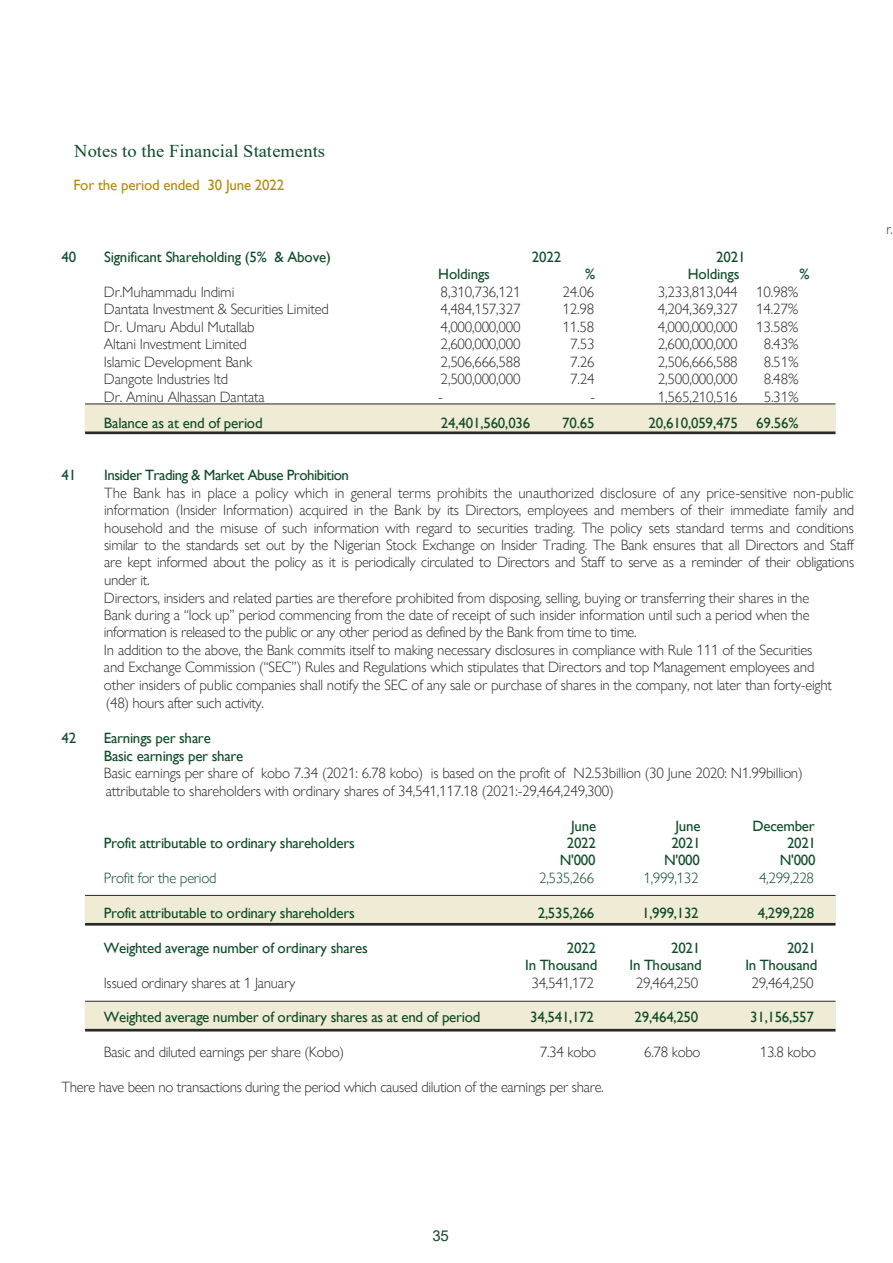
<style>
.page{position:relative;width:893px;height:1263px;background:#fff}
.page>*{position:absolute;margin:0;border:0;box-sizing:border-box;transform-origin:0 0}
.t1{font:18px "Times New Roman";letter-spacing:.005em;color:#0e4c29}
.t2{font:300 15px/17.5px "Gill Sans Nova";letter-spacing:-.015em;color:#2a2929}
.t3{font:15px/17.4px "Gill Sans";letter-spacing:-.02em;color:#0e4c29}
.t4{font:300 15px "Gill Sans Nova";letter-spacing:-.02em;color:#0e4c29}
.t5{font:15px "Gill Sans";letter-spacing:-.01em;color:#b18b0d}
.t6{font:300 15px "Gill Sans Nova";letter-spacing:-.015em;color:#2a2929;scale:.88 1}
.t7{font:15px "Arial";color:#0e4c29}
</style>
<div class="page">
<div style="left:85px;top:404px;width:750px;height:29px;background:#f0ebd5"></div>
<hr style="left:85px;top:404px;width:750px;height:1px;background:#2a2929">
<hr style="left:85px;top:431px;width:750px;height:3px;background:#2a2929">
<div style="left:85px;top:895px;width:750px;height:29px;background:#f0ebd5"></div>
<hr style="left:85px;top:895px;width:750px;height:1px;background:#2a2929">
<hr style="left:85px;top:923px;width:750px;height:3px;background:#2a2929">
<div style="left:85px;top:1001px;width:750px;height:29px;background:#f0ebd5"></div>
<hr style="left:85px;top:1001px;width:750px;height:1px;background:#2a2929">
<hr style="left:85px;top:1029px;width:750px;height:3px;background:#2a2929">
<p class="t1" style="left:74px;top:141px;width:252px">Notes to the Financial Statements</p>
<p class="t5" style="left:73px;top:176px;width:212px">For the period ended 30 June 2022</p>
<p class="t3" style="left:62px;top:248px;width:16px">40</p>
<p class="t3" style="left:104px;top:248px;width:228px">Significant Shareholding (5% &amp; Above)</p>
<p class="t3" style="left:532px;top:248px;width:31px">2022</p>
<p class="t3" style="left:716px;top:248px;width:31px">2021</p>
<p class="t3" style="left:438px;top:265px;width:53px">Holdings</p>
<p class="t3" style="left:585px;top:265px;width:12px">%</p>
<p class="t3" style="left:687px;top:265px;width:53px">Holdings</p>
<p class="t3" style="left:799px;top:265px;width:12px">%</p>
<p class="t2" style="left:104px;top:283px;width:132px">Dr.Muhammadu Indimi</p>
<p class="t2" style="left:440px;top:283px;width:81px">8,310,736,121</p>
<p class="t2" style="left:562px;top:283px;width:33px">24.06</p>
<p class="t2" style="left:658px;top:283px;width:142px">3,233,813,044 10.98%</p>
<p class="t2" style="left:104px;top:300px;width:226px">Dantata Investment &amp; Securities Limited</p>
<p class="t2" style="left:440px;top:300px;width:81px">4,484,157,327</p>
<p class="t2" style="left:562px;top:300px;width:33px">12.98</p>
<p class="t2" style="left:658px;top:300px;width:142px">4,204,369,327 14.27%</p>
<p class="t2" style="left:104px;top:318px;width:152px">Dr. Umaru Abdul Mutallab</p>
<p class="t2" style="left:440px;top:318px;width:81px">4,000,000,000</p>
<p class="t2" style="left:562px;top:318px;width:33px">11.58</p>
<p class="t2" style="left:658px;top:318px;width:142px">4,000,000,000 13.58%</p>
<p class="t2" style="left:104px;top:335px;width:144px">Altani Investment Limited</p>
<p class="t2" style="left:440px;top:335px;width:81px">2,600,000,000</p>
<p class="t2" style="left:570px;top:335px;width:26px">7.53</p>
<p class="t2" style="left:658px;top:335px;width:81px">2,600,000,000</p>
<p class="t2" style="left:763px;top:335px;width:37px">8.43%</p>
<p class="t2" style="left:104px;top:353px;width:150px">Islamic Development Bank</p>
<p class="t2" style="left:440px;top:353px;width:81px">2,506,666,588</p>
<p class="t2" style="left:570px;top:353px;width:26px">7.26</p>
<p class="t2" style="left:658px;top:353px;width:81px">2,506,666,588</p>
<p class="t2" style="left:763px;top:353px;width:37px">8.51%</p>
<p class="t2" style="left:104px;top:370px;width:126px">Dangote Industries ltd</p>
<p class="t2" style="left:440px;top:370px;width:81px">2,500,000,000</p>
<p class="t2" style="left:570px;top:370px;width:26px">7.24</p>
<p class="t2" style="left:658px;top:370px;width:81px">2,500,000,000</p>
<p class="t2" style="left:763px;top:370px;width:37px">8.48%</p>
<p class="t2" style="left:104px;top:388px;width:162px">Dr. Aminu Alhassan Dantata</p>
<p class="t2" style="left:438px;top:388px;width:6px">-</p>
<p class="t2" style="left:590px;top:388px;width:6px">-</p>
<p class="t2" style="left:658px;top:388px;width:81px">1,565,210,516</p>
<p class="t2" style="left:763px;top:388px;width:37px">5.31%</p>
<p class="t3" style="left:104px;top:414px;width:160px">Balance as at end of period</p>
<p class="t3" style="left:441px;top:414px;width:91px">24,401,560,036</p>
<p class="t3" style="left:562px;top:414px;width:34px">70.65</p>
<p class="t3" style="left:648px;top:414px;width:151px">20,610,059,475 69.56%</p>
<p class="t3" style="left:62px;top:466px;width:16px">41</p>
<p class="t3" style="left:104px;top:466px;width:246px">Insider Trading &amp; Market Abuse Prohibition</p>
<p class="t2" style="left:104px;top:484px;width:751px">The Bank has in place a policy which in general terms prohibits the unauthorized disclosure of any price-sensitive non-public information (Insider Information) acquired in the Bank by its Directors, employees and members of their immediate family and household and the misuse of such information with regard to securities trading. The policy sets standard terms and conditions similar to the standards set out by the Nigerian Stock Exchange on Insider Trading. The Bank ensures that all Directors and Staff are kept informed about the policy as it is periodically circulated to Directors and Staff to serve as a reminder of their obligations under it.<br>Directors, insiders and related parties are therefore prohibited from disposing, selling, buying or transferring their shares in the<br>Bank during a “lock up” period commencing from the date of receipt of such insider information until such a period when the information is released to the public or any other period as defined by the Bank from time to time.<br>In addition to the above, the Bank commits itself to making necessary disclosures in compliance with Rule 111 of the Securities<br>and Exchange Commission (“SEC”) Rules and Regulations which stipulates that Directors and top Management employees and<br>other insiders of public companies shall notify the SEC of any sale or purchase of shares in the company, not later than forty-eight (48) hours after such activity.</p>
<p class="t3" style="left:62px;top:729px;width:16px">42</p>
<p class="t3" style="left:104px;top:729px;width:141px">Earnings per share<br>Basic earnings per share</p>
<p class="t2" style="left:104px;top:764px;width:700px">Basic earnings per share of kobo 7.34 (2021: 6.78 kobo) is based on the profit of N2.53billion (30 June 2020: N1.99billion) attributable to shareholders with ordinary shares of 34,541,117.18 (2021:-29,464,249,300)</p>
<p class="t3" style="left:571px;top:817px;width:26px">June</p>
<p class="t3" style="left:675px;top:817px;width:26px">June</p>
<p class="t3" style="left:752px;top:817px;width:64px">December</p>
<p class="t3" style="left:104px;top:834px;width:252px">Profit attributable to ordinary shareholders</p>
<p class="t3" style="left:567px;top:834px;width:31px">2022</p>
<p class="t3" style="left:671px;top:834px;width:31px">2021</p>
<p class="t3" style="left:787px;top:834px;width:31px">2021</p>
<p class="t3" style="left:560px;top:851px;width:37px">N'000</p>
<p class="t3" style="left:664px;top:851px;width:37px">N'000</p>
<p class="t3" style="left:779px;top:851px;width:37px">N'000</p>
<p class="t4" style="left:104px;top:868px;width:114px">Profit for the period</p>
<p class="t4" style="left:539px;top:868px;width:57px">2,535,266</p>
<p class="t4" style="left:643px;top:868px;width:57px">1,999,132</p>
<p class="t4" style="left:759px;top:868px;width:57px">4,299,228</p>
<p class="t3" style="left:104px;top:904px;width:252px">Profit attributable to ordinary shareholders</p>
<p class="t3" style="left:538px;top:904px;width:58px">2,535,266</p>
<p class="t3" style="left:642px;top:904px;width:58px">1,999,132</p>
<p class="t3" style="left:757px;top:904px;width:58px">4,299,228</p>
<p class="t3" style="left:104px;top:939px;width:265px">Weighted average number of ordinary shares</p>
<p class="t3" style="left:567px;top:939px;width:31px">2022</p>
<p class="t3" style="left:671px;top:939px;width:31px">2021</p>
<p class="t3" style="left:787px;top:939px;width:31px">2021</p>
<p class="t3" style="left:525px;top:956px;width:74px">In Thousand</p>
<p class="t3" style="left:629px;top:956px;width:74px">In Thousand</p>
<p class="t3" style="left:745px;top:956px;width:74px">In Thousand</p>
<p class="t2" style="left:104px;top:974px;width:193px">Issued ordinary shares at 1 January</p>
<p class="t2" style="left:531px;top:974px;width:64px">34,541,172</p>
<p class="t2" style="left:636px;top:974px;width:64px">29,464,250</p>
<p class="t2" style="left:751px;top:974px;width:64px">29,464,250</p>
<p class="t3" style="left:104px;top:1008px;width:378px">Weighted average number of ordinary shares as at end of period</p>
<p class="t3" style="left:530px;top:1008px;width:65px">34,541,172</p>
<p class="t3" style="left:634px;top:1008px;width:65px">29,464,250</p>
<p class="t3" style="left:750px;top:1008px;width:65px">31,156,557</p>
<p class="t2" style="left:104px;top:1043px;width:241px">Basic and diluted earnings per share (Kobo)</p>
<p class="t2" style="left:540px;top:1043px;width:58px">7.34 kobo</p>
<p class="t2" style="left:644px;top:1043px;width:58px">6.78 kobo</p>
<p class="t2" style="left:759px;top:1043px;width:58px">13.8 kobo</p>
<p class="t2" style="left:62px;top:1078px;width:543px">There have been no transactions during the period which caused dilution of the earnings per share.</p>
<p class="t6" style="left:886px;top:219px;width:9px">r.</p>
<p class="t7" style="left:432px;top:1228px;width:18px">35</p>
</div>
